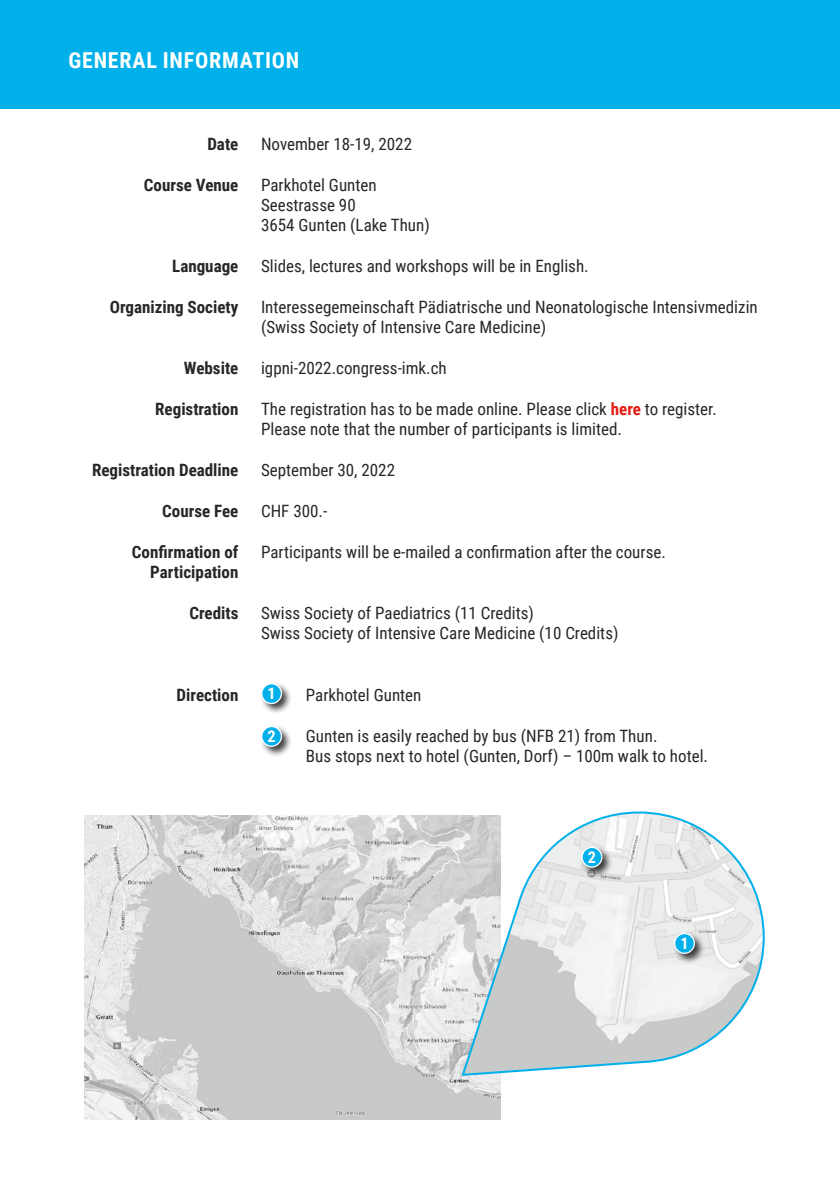
<style>
.page{position:relative;width:840px;height:1191px;background:#fff}
.page>*{position:absolute;margin:0;border:0;box-sizing:border-box;transform-origin:0 0}
.t1{font:700 22px "Roboto Condensed";letter-spacing:.035em;color:#fff}
.t2{font:17px/20.4px "Roboto Condensed";color:#272726}
.t3{font:700 17px/20.4px "Roboto Condensed";color:#272726;text-align:right}
.t4{font:700 16.2px "Roboto Condensed";color:#fff}
.s1{font-weight:700;color:#e41e15}
</style>
<div class="page">
<div style="left:0;top:0;width:839px;height:109px;background:#00b0eb"></div>
<img style="left:85px;top:815px;width:415px;height:304px">
<svg style="left:460px;top:811px;width:305px;height:266px"></svg>
<div style="left:671px;top:931px;width:34px;height:33px;background:#000;opacity:.75"></div>
<div style="left:674px;top:933px;width:20px;height:20px;background:#00b0eb;border-radius:50%"></div>
<div style="left:673px;top:933px;width:21px;height:21px;border:1px solid #fff;border-radius:50%"></div>
<div style="left:259px;top:681px;width:34px;height:33px;background:#000;opacity:.75"></div>
<div style="left:261px;top:683px;width:20px;height:20px;background:#00b0eb;border-radius:50%"></div>
<div style="left:261px;top:683px;width:21px;height:21px;border:1px solid #fff;border-radius:50%"></div>
<div style="left:579px;top:845px;width:34px;height:33px;background:#000;opacity:.75"></div>
<svg style="left:581px;top:847px;width:20px;height:20px"></svg>
<div style="left:581px;top:846px;width:21px;height:21px;border:1px solid #fff;border-radius:50%"></div>
<div style="left:259px;top:724px;width:34px;height:33px;background:#000;opacity:.75"></div>
<div style="left:261px;top:726px;width:20px;height:20px;background:#00b0eb;border-radius:50%"></div>
<div style="left:261px;top:726px;width:21px;height:21px;border:1px solid #fff;border-radius:50%"></div>
<p class="t1" style="left:68px;top:45px;width:232px">GENERAL INFORMATION</p>
<p class="t3" style="left:207px;top:133px;width:32px">Date</p>
<p class="t3" style="left:144px;top:174px;width:96px">Course Venue</p>
<p class="t3" style="left:172px;top:255px;width:68px">Language</p>
<p class="t3" style="left:110px;top:296px;width:130px">Organizing Society</p>
<p class="t3" style="left:184px;top:357px;width:56px">Website</p>
<p class="t3" style="left:155px;top:398px;width:85px">Registration</p>
<p class="t3" style="left:92px;top:459px;width:148px">Registration Deadline</p>
<p class="t3" style="left:162px;top:500px;width:78px">Course Fee</p>
<p class="t3" style="left:132px;top:541px;width:108px">Confirmation of<br>Participation</p>
<p class="t3" style="left:189px;top:602px;width:50px">Credits</p>
<p class="t3" style="left:176px;top:684px;width:63px">Direction</p>
<p class="t2" style="left:261px;top:133px;width:152px">November 18-19, 2022</p>
<p class="t2" style="left:261px;top:174px;width:170px">Parkhotel Gunten<br>Seestrasse 90<br>3654 Gunten (Lake Thun)</p>
<p class="t2" style="left:261px;top:255px;width:329px">Slides, lectures and workshops will be in English.</p>
<p class="t2" style="left:261px;top:296px;width:498px">Interessegemeinschaft Pädiatrische und Neonatologische Intensivmedizin (Swiss Society of Intensive Care Medicine)</p>
<p class="t2" style="left:261px;top:357px;width:187px">igpni-2022.congress-imk.ch</p>
<p class="t2" style="left:261px;top:398px;width:457px">The registration has to be made online. Please click <span class="s1">here</span> to register.<br>Please note that the number of participants is limited.</p>
<p class="t2" style="left:261px;top:459px;width:135px">September 30, 2022</p>
<p class="t2" style="left:261px;top:500px;width:68px">CHF 300.-</p>
<p class="t2" style="left:261px;top:541px;width:406px">Participants will be e-mailed a confirmation after the course.</p>
<p class="t2" style="left:261px;top:602px;width:359px">Swiss Society of Paediatrics (11 Credits)<br>Swiss Society of Intensive Care Medicine (10 Credits)</p>
<p class="t4" style="left:267px;top:682px;width:10px">1</p>
<p class="t2" style="left:306px;top:684px;width:117px">Parkhotel Gunten</p>
<p class="t4" style="left:267px;top:725px;width:10px">2</p>
<p class="t2" style="left:306px;top:724px;width:403px">Gunten is easily reached by bus (NFB 21) from Thun.<br>Bus stops next to hotel (Gunten, Dorf) – 100m walk to hotel.</p>
<p class="t4" style="left:587px;top:846px;width:10px">2</p>
<p class="t4" style="left:680px;top:932px;width:10px">1</p>
</div>
